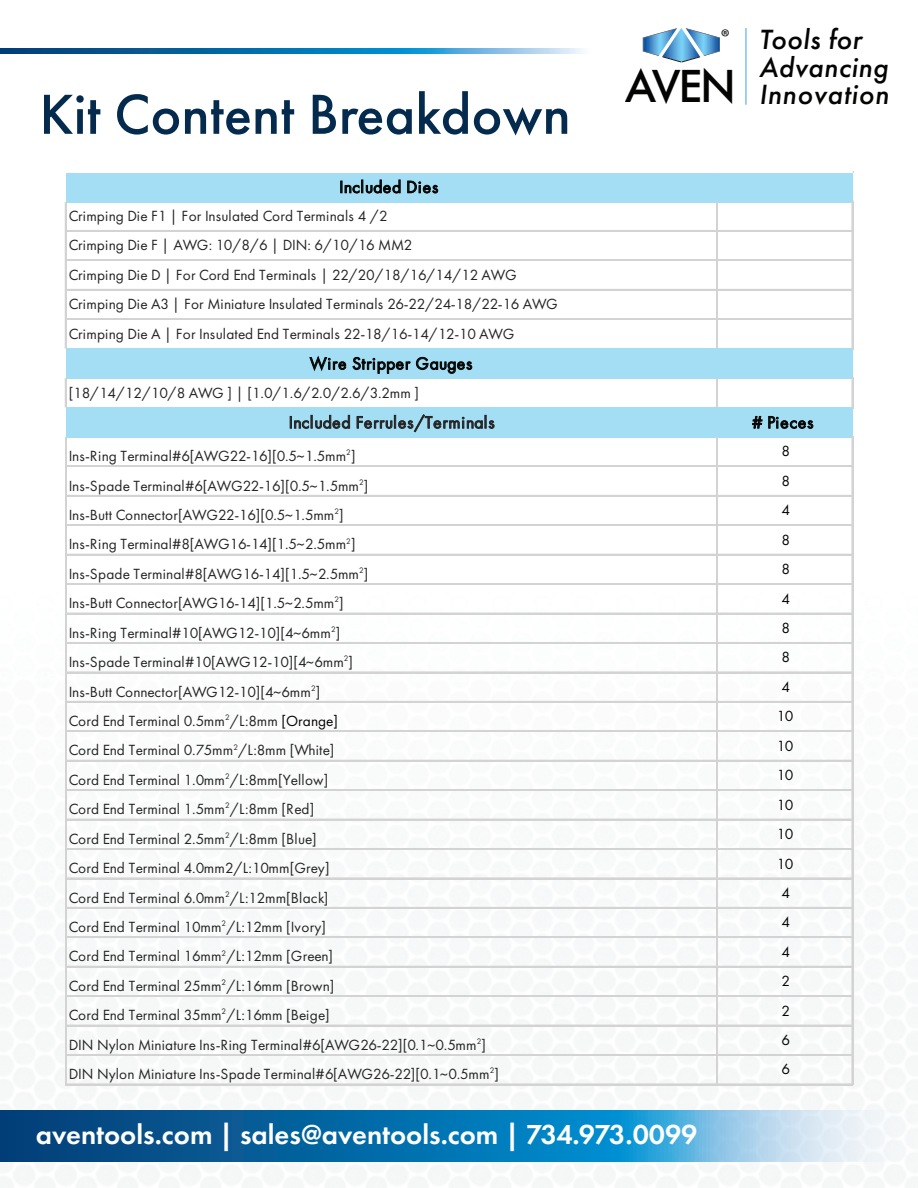
<style>
.page{position:relative;width:918px;height:1188px;background:#fff}
.page>*{position:absolute;margin:0;border:0;box-sizing:border-box;transform-origin:0 0}
.t1{font:500 58.5px "Futura PT";color:#042a4e}
.t2{font:italic 500 28.95px "Futura PT";letter-spacing:.02em;color:#040503}
.t3{font:600 28.5px "Futura PT";color:#fff}
.t4{font:21.45px "Myriad Pro";color:#040503}
.t5{font:17.7px "Futura PT";letter-spacing:.035em;color:#040503}
.t6{font:17.7px "Futura PT";letter-spacing:.035em;color:#242424}
.t7{font:15.3px/29.4px "Futura PT";letter-spacing:.005em;color:#242424}
.t8{font:15.3px "Futura PT";letter-spacing:-.03em;color:#242424}
.t9{font:15.3px "Futura PT";letter-spacing:-.03em;color:#040503}
.s1{font-style:normal;font-size:48.15px}
.s2{color:#040503}
</style>
<div class="page">
<img style="left:0;top:443px;width:918px;height:745px">
<svg style="left:0;top:1110px;width:918px;height:51px;background:#3688b8"></svg>
<svg style="left:0;top:49px;width:583px;height:4px;background:#2780b6"></svg>
<hr style="left:746px;top:28px;width:1px;height:77px;background:#3da7dd">
<svg style="left:643px;top:28px;width:77px;height:35px"></svg>
<div style="left:66px;top:173px;width:787px;height:29px;background:#a4def4"></div>
<div style="left:66px;top:348px;width:787px;height:31px;background:#a4def4"></div>
<div style="left:66px;top:407px;width:787px;height:31px;background:#a4def4"></div>
<svg style="left:340px;top:179px;width:61px;height:15px"></svg>
<svg style="left:407px;top:180px;width:31px;height:14px"></svg>
<svg style="left:309px;top:356px;width:37px;height:15px"></svg>
<svg style="left:352px;top:357px;width:120px;height:17px"></svg>
<svg style="left:290px;top:415px;width:60px;height:14px"></svg>
<svg style="left:357px;top:414px;width:138px;height:18px"></svg>
<svg style="left:752px;top:416px;width:61px;height:13px"></svg>
<hr style="left:65px;top:202px;width:1px;height:146px;background:#d4d3d3">
<hr style="left:716px;top:202px;width:1px;height:146px;background:#d4d3d3">
<hr style="left:717px;top:202px;width:1px;height:146px;background:#d4d3d3">
<hr style="left:852px;top:202px;width:1px;height:146px;background:#d4d3d3">
<svg style="left:65px;top:379px;width:1px;height:28px"></svg>
<svg style="left:716px;top:379px;width:2px;height:28px"></svg>
<hr style="left:65px;top:438px;width:1px;height:647px;background:#d4d3d3">
<hr style="left:716px;top:438px;width:1px;height:647px;background:#d4d3d3">
<hr style="left:717px;top:438px;width:1px;height:647px;background:#d4d3d3">
<hr style="left:852px;top:438px;width:1px;height:647px;background:#d4d3d3">
<hr style="left:65px;top:230px;width:788px;height:2px;background:#d4d3d3">
<hr style="left:65px;top:260px;width:788px;height:1px;background:#d4d3d3">
<hr style="left:65px;top:289px;width:788px;height:2px;background:#d4d3d3">
<hr style="left:65px;top:319px;width:788px;height:1px;background:#d4d3d3">
<svg style="left:852px;top:377px;width:2px;height:31px"></svg>
<hr style="left:65px;top:466px;width:788px;height:1px;background:#d4d3d3">
<hr style="left:65px;top:495px;width:788px;height:2px;background:#d4d3d3">
<hr style="left:65px;top:525px;width:788px;height:1px;background:#d4d3d3">
<hr style="left:65px;top:554px;width:788px;height:1px;background:#d4d3d3">
<hr style="left:65px;top:583px;width:788px;height:1px;background:#d4d3d3">
<hr style="left:65px;top:584px;width:788px;height:1px;background:#d4d3d3">
<hr style="left:65px;top:613px;width:788px;height:1px;background:#d4d3d3">
<hr style="left:65px;top:642px;width:788px;height:2px;background:#d4d3d3">
<hr style="left:65px;top:672px;width:788px;height:1px;background:#d4d3d3">
<hr style="left:65px;top:701px;width:788px;height:2px;background:#d4d3d3">
<hr style="left:65px;top:731px;width:788px;height:1px;background:#d4d3d3">
<hr style="left:65px;top:760px;width:788px;height:1px;background:#d4d3d3">
<hr style="left:65px;top:789px;width:788px;height:1px;background:#d4d3d3">
<hr style="left:65px;top:790px;width:788px;height:1px;background:#d4d3d3">
<hr style="left:65px;top:819px;width:788px;height:1px;background:#d4d3d3">
<hr style="left:65px;top:848px;width:788px;height:2px;background:#d4d3d3">
<hr style="left:65px;top:878px;width:788px;height:1px;background:#d4d3d3">
<hr style="left:65px;top:907px;width:788px;height:2px;background:#d4d3d3">
<hr style="left:65px;top:937px;width:788px;height:1px;background:#d4d3d3">
<hr style="left:65px;top:966px;width:788px;height:1px;background:#d4d3d3">
<hr style="left:65px;top:995px;width:788px;height:1px;background:#d4d3d3">
<hr style="left:65px;top:996px;width:788px;height:1px;background:#d4d3d3">
<hr style="left:65px;top:1025px;width:788px;height:1px;background:#d4d3d3">
<hr style="left:65px;top:1054px;width:788px;height:2px;background:#d4d3d3">
<hr style="left:65px;top:1084px;width:788px;height:1px;background:#d4d3d3">
<h1 class="t1" style="left:39px;top:79px;width:533px">Kit Content Breakdown</h1>
<h2 class="t2" style="left:759px;top:22px;width:104px">Tools for</h2>
<h2 class="t2" style="left:759px;top:49px;width:131px">Advancing</h2>
<h3 class="t4" style="left:721px;top:23px;width:10px">®</h3>
<h2 class="t2" style="left:625px;top:76px;width:265px"><span class="s1">AVEN</span> Innovation</h2>
<p class="t5" style="left:339px;top:176px;width:101px">Included Dies</p>
<p class="t7" style="left:69px;top:201px;width:491px">Crimping Die F1 | For Insulated Cord Terminals 4 /2<br>Crimping Die F | AWG: 10/8/6 | DIN: 6/10/16 MM2<br>Crimping Die D | For Cord End Terminals | 22/20/18/16/14/12 AWG Crimping Die A3 | For Miniature Insulated Terminals 26-22/24-18/22-16 AWG Crimping Die A | For Insulated End Terminals 22-18/16-14/12-10 AWG</p>
<p class="t5" style="left:310px;top:353px;width:164px">Wire Stripper Gauges</p>
<p class="t8" style="left:69px;top:383px;width:352px">[18/14/12/10/8 AWG ] | [1.0/1.6/2.0/2.6/3.2mm ]</p>
<p class="t6" style="left:289px;top:412px;width:207px">Included Ferrules/Terminals</p>
<p class="t5" style="left:752px;top:412px;width:63px"># Pieces</p>
<p class="t7" style="left:69px;top:441px;width:288px">Ins-Ring Terminal#6[AWG22-16][0.5~1.5mm<sup>2</sup>]</p>
<p class="t9" style="left:781px;top:442px;width:10px">8</p>
<p class="t7" style="left:69px;top:471px;width:301px">Ins-Spade Terminal#6[AWG22-16][0.5~1.5mm<sup>2</sup>]</p>
<p class="t9" style="left:781px;top:472px;width:10px">8</p>
<p class="t7" style="left:69px;top:500px;width:276px">Ins-Butt Connector[AWG22-16][0.5~1.5mm<sup>2</sup>]</p>
<p class="t9" style="left:781px;top:501px;width:10px">4</p>
<p class="t7" style="left:69px;top:530px;width:288px">Ins-Ring Terminal#8[AWG16-14][1.5~2.5mm<sup>2</sup>]</p>
<p class="t9" style="left:781px;top:531px;width:10px">8</p>
<p class="t7" style="left:69px;top:559px;width:301px">Ins-Spade Terminal#8[AWG16-14][1.5~2.5mm<sup>2</sup>]</p>
<p class="t9" style="left:781px;top:560px;width:10px">8</p>
<p class="t7" style="left:69px;top:588px;width:276px">Ins-Butt Connector[AWG16-14][1.5~2.5mm<sup>2</sup>]</p>
<p class="t9" style="left:781px;top:589px;width:10px">4</p>
<p class="t7" style="left:69px;top:618px;width:273px">Ins-Ring Terminal#10[AWG12-10][4~6mm<sup>2</sup>]</p>
<p class="t9" style="left:781px;top:619px;width:10px">8</p>
<p class="t7" style="left:69px;top:647px;width:286px">Ins-Spade Terminal#10[AWG12-10][4~6mm<sup>2</sup>]</p>
<p class="t9" style="left:781px;top:648px;width:10px">8</p>
<p class="t7" style="left:69px;top:677px;width:253px">Ins-Butt Connector[AWG12-10][4~6mm<sup>2</sup>]</p>
<p class="t9" style="left:781px;top:678px;width:10px">4</p>
<p class="t7" style="left:69px;top:706px;width:271px">Cord End Terminal 0.5mm<sup>2</sup>/L:8mm <span class="s2">[Orange]</span></p>
<p class="t9" style="left:777px;top:707px;width:18px">10</p>
<p class="t7" style="left:69px;top:736px;width:267px">Cord End Terminal 0.75mm<sup>2</sup>/L:8mm [White]</p>
<p class="t9" style="left:777px;top:737px;width:18px">10</p>
<p class="t7" style="left:69px;top:765px;width:261px">Cord End Terminal 1.0mm<sup>2</sup>/L:8mm[Yellow]</p>
<p class="t9" style="left:777px;top:766px;width:18px">10</p>
<p class="t7" style="left:69px;top:794px;width:247px">Cord End Terminal 1.5mm<sup>2</sup>/L:8mm [Red]</p>
<p class="t9" style="left:777px;top:795px;width:18px">10</p>
<p class="t7" style="left:69px;top:824px;width:249px">Cord End Terminal 2.5mm<sup>2</sup>/L:8mm [Blue]</p>
<p class="t9" style="left:777px;top:825px;width:18px">10</p>
<p class="t7" style="left:69px;top:853px;width:262px">Cord End Terminal 4.0mm2/L:10mm[Grey]</p>
<p class="t9" style="left:777px;top:854px;width:18px">10</p>
<p class="t7" style="left:69px;top:883px;width:261px">Cord End Terminal 6.0mm<sup>2</sup>/L:12mm[Black]</p>
<p class="t9" style="left:781px;top:884px;width:10px">4</p>
<p class="t7" style="left:69px;top:912px;width:259px">Cord End Terminal 10mm<sup>2</sup>/L:12mm [Ivory]</p>
<p class="t9" style="left:781px;top:913px;width:10px">4</p>
<p class="t7" style="left:69px;top:942px;width:266px">Cord End Terminal 16mm<sup>2</sup>/L:12mm [Green]</p>
<p class="t9" style="left:781px;top:943px;width:10px">4</p>
<p class="t7" style="left:69px;top:971px;width:267px">Cord End Terminal 25mm<sup>2</sup>/L:16mm [Brown]</p>
<p class="t9" style="left:781px;top:972px;width:10px">2</p>
<p class="t7" style="left:69px;top:1000px;width:262px">Cord End Terminal 35mm<sup>2</sup>/L:16mm [Beige]</p>
<p class="t9" style="left:781px;top:1001px;width:10px">2</p>
<p class="t7" style="left:69px;top:1030px;width:419px">DIN Nylon Miniature Ins-Ring Terminal#6[AWG26-22][0.1~0.5mm<sup>2</sup>]</p>
<p class="t9" style="left:781px;top:1031px;width:10px">6</p>
<p class="t7" style="left:69px;top:1059px;width:432px">DIN Nylon Miniature Ins-Spade Terminal#6[AWG26-22][0.1~0.5mm<sup>2</sup>]</p>
<p class="t9" style="left:781px;top:1060px;width:10px">6</p>
<h3 class="t3" style="left:36px;top:1116px;width:663px">aventools.com | sales@aventools.com | 734.973.0099</h3>
</div>
